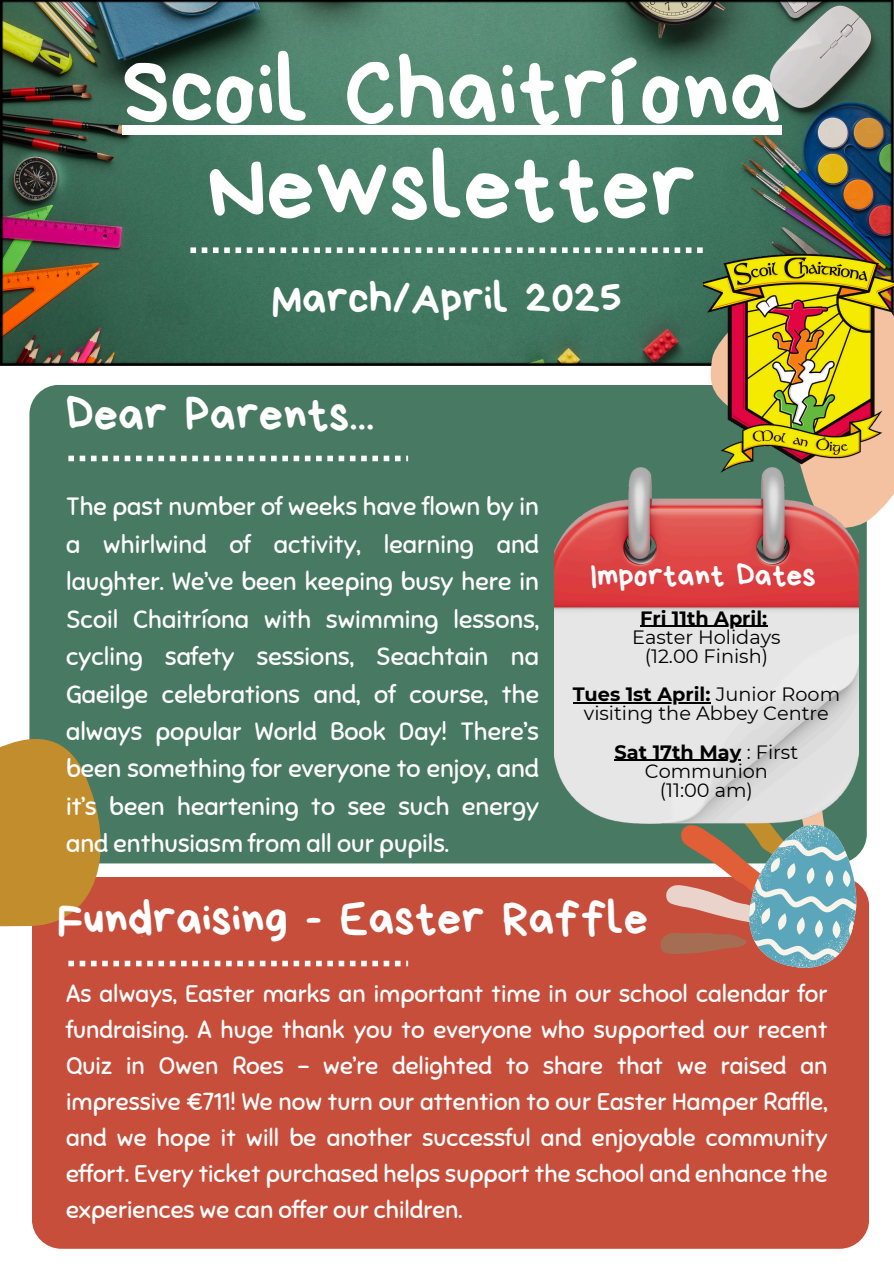
<style>
.page{position:relative;width:894px;height:1264px;background:#fff}
.page>*{position:absolute;margin:0;border:0;box-sizing:border-box;transform-origin:0 0}
.t1{font:96px/96.8px "Bryndan Write";color:#fff;text-align:center}
.t2{font:48px "Bryndan Write";color:#fff}
.t3{font:45px "Bryndan Write";color:#fff}
.t4{font:31.5px "Bryndan Write";color:#fff}
.t5{font:24.9px/37.3px "Sniglet";color:#fff;text-align:justify}
.t6{font:24px/36px "Sniglet";color:#fff;text-align:justify}
.t7{font:19.2px/19.2px "Montserrat";color:#000;text-align:center}
.t8{font:700 19.2px "Montserrat";color:#000}
.s1{font-weight:700}
</style>
<div class="page">
<img style="left:0;top:0;width:892px;height:365px">
<div style="left:29px;top:385px;width:837px;height:478px;background:#487962;border-radius:30px"></div>
<div style="left:32px;top:877px;width:836px;height:371px;background:#c74e3b;border-radius:30px"></div>
<div style="left:122px;top:126px;width:659px;height:9px;background:#fff"></div>
<svg style="left:190px;top:247px;width:479px;height:6px"></svg>
<svg style="left:68px;top:455px;width:340px;height:6px"></svg>
<svg style="left:68px;top:960px;width:340px;height:6px"></svg>
<svg style="left:669px;top:234px;width:224px;height:359px"></svg>
<svg style="left:0;top:698px;width:118px;height:229px"></svg>
<img style="left:703px;top:250px;width:190px;height:226px">
<svg style="left:656px;top:769px;width:213px;height:207px"></svg>
<img style="left:554px;top:467px;width:304px;height:356px">
<hr style="left:640px;top:625px;width:127px;height:2px;background:#000">
<hr style="left:572px;top:702px;width:138px;height:1px;background:#000">
<hr style="left:614px;top:759px;width:127px;height:1px;background:#000">
<p class="t1" style="left:122px;top:43px;width:661px">Scoil Chaitríona<br>Newsletter</p>
<p class="t3" style="left:272px;top:276px;width:351px">March/April 2025</p>
<h2 class="t2" style="left:66px;top:390px;width:310px">Dear Parents...</h2>
<h1 class="t5" style="left:66px;top:488px;width:474px">The past number of weeks have flown by in a whirlwind of activity, learning and laughter. We’ve been keeping busy here in Scoil Chaitríona with swimming lessons, cycling safety sessions, Seachtain na Gaeilge celebrations and, of course, the always popular World Book Day! There’s been something for everyone to enjoy, and it’s been heartening to see such energy and enthusiasm from all our pupils.</h1>
<h2 class="t4" style="left:590px;top:560px;width:227px">Important Dates</h2>
<p class="t8" style="left:640px;top:606px;width:129px">Fri 11th April:</p>
<p class="t7" style="left:632px;top:627px;width:150px">Easter Holidays</p>
<h3 class="t7" style="left:644px;top:646px;width:125px">(12.00 Finish)</h3>
<p class="t7" style="left:572px;top:684px;width:269px"><span class="s1">Tues 1st April:</span> Junior Room visiting the Abbey Centre</p>
<p class="t7" style="left:614px;top:742px;width:185px"><span class="s1">Sat 17th May</span> : First<br>Communion</p>
<p class="t7" style="left:659px;top:780px;width:95px">(11:00 am)</p>
<p class="t2" style="left:57px;top:894px;width:592px">Fundraising - Easter Raffle</p>
<p class="t6" style="left:66px;top:975px;width:762px">As always, Easter marks an important time in our school calendar for fundraising. A huge thank you to everyone who supported our recent Quiz in Owen Roes – we’re delighted to share that we raised an impressive €711! We now turn our attention to our Easter Hamper Raffle, and we hope it will be another successful and enjoyable community effort. Every ticket purchased helps support the school and enhance the experiences we can offer our children.</p>
</div>
